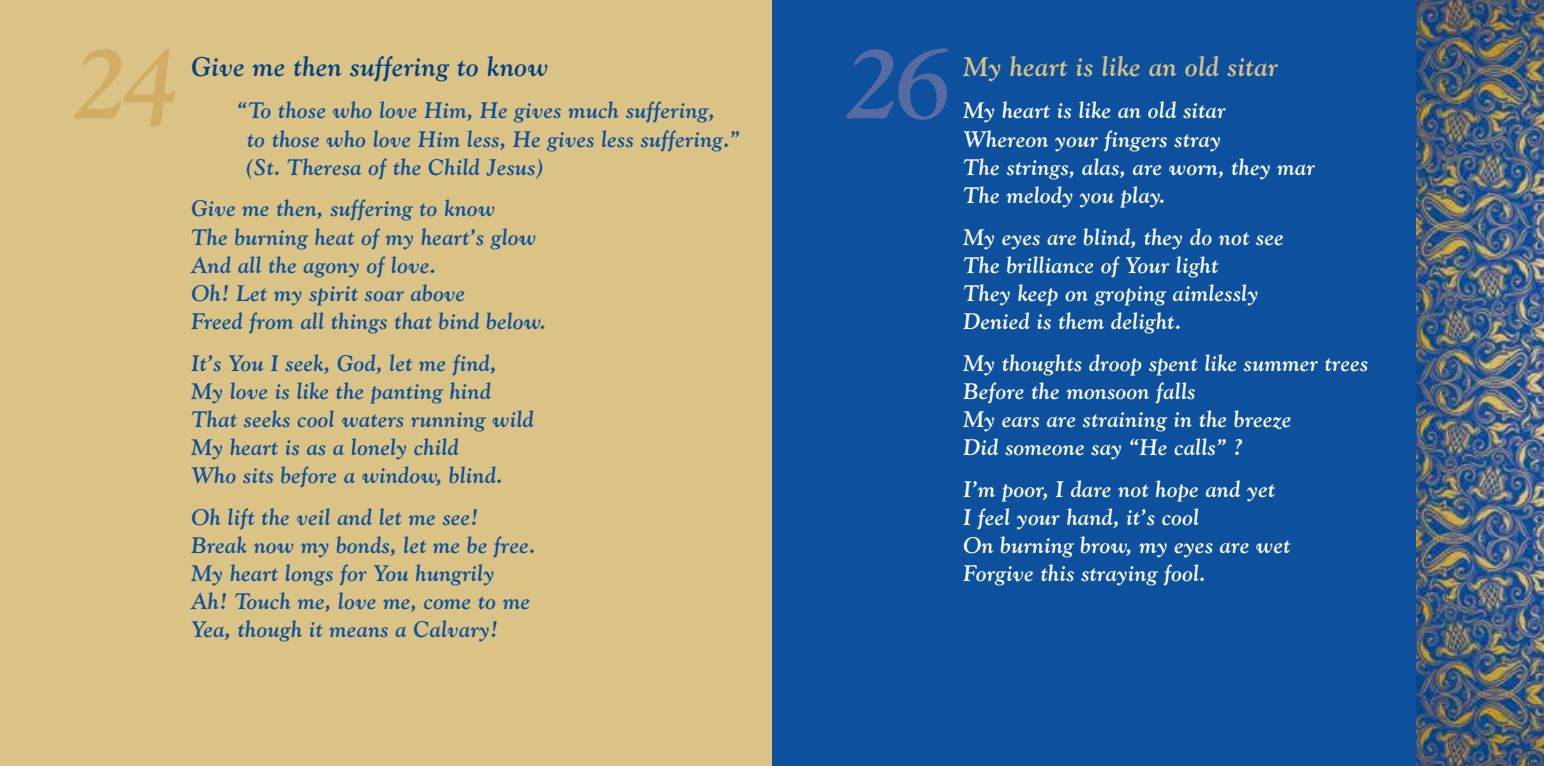
<style>
.page{position:relative;width:1544px;height:766px;background:#fff}
.page>*{position:absolute;margin:0;border:0;box-sizing:border-box;transform-origin:0 0}
.t1{font:italic 700 101.25px "Goudy Old Style BT";color:#d1ad65}
.t2{font:italic 700 101.25px "Goudy Old Style BT";color:#556ba1}
.t3{font:italic 700 27px "Goudy Old Style BT";letter-spacing:.02em;color:#004186}
.t4{font:italic 700 27px "Goudy Old Style BT";letter-spacing:.02em;color:#dac385}
.t5{font:italic 700 22.5px/28.1px "Goudy Old Style BT";letter-spacing:.02em;color:#0c509e}
.t6{font:italic 700 22.5px/28.1px "Goudy Old Style BT";letter-spacing:.02em;color:#fff}
</style>
<div class="page">
<div style="left:740px;top:0;width:803px;height:765px;background:#0c509e"></div>
<div style="left:0;top:0;width:772px;height:765px;background:#dac385"></div>
<img style="left:1416px;top:0;width:127px;height:765px">
<h1 class="t2" style="left:846px;top:21px;width:106px">26</h1>
<h1 class="t1" style="left:74px;top:21px;width:106px">24</h1>
<p class="t4" style="left:963px;top:50px;width:316px">My heart is like an old sitar</p>
<p class="t3" style="left:191px;top:50px;width:358px">Give me then suffering to know</p>
<p class="t5" style="left:245px;top:96px;width:496px;text-indent:-8px">“To those who love Him, He gives much suffering,<br>to those who love Him less, He gives less suffering.” (St. Theresa of the Child Jesus)</p>
<p class="t5" style="left:191px;top:194px;width:356px">Give me then, suffering to know<br>The burning heat of my heart’s glow<br>And all the agony of love.<br>Oh! Let my spirit soar above<br>Freed from all things that bind below.</p>
<p class="t5" style="left:191px;top:348px;width:344px">It’s You I seek, God, let me find,<br>My love is like the panting hind<br>That seeks cool waters running wild<br>My heart is as a lonely child<br>Who sits before a window, blind.</p>
<p class="t5" style="left:191px;top:502px;width:345px">Oh lift the veil and let me see!<br>Break now my bonds, let me be free.<br>My heart longs for You hungrily<br>Ah! Touch me, love me, come to me<br>Yea, though it means a Calvary!</p>
<p class="t6" style="left:963px;top:96px;width:353px">My heart is like an old sitar<br>Whereon your fingers stray<br>The strings, alas, are worn, they mar<br>The melody you play.</p>
<p class="t6" style="left:963px;top:222px;width:322px">My eyes are blind, they do not see<br>The brilliance of Your light<br>They keep on groping aimlessly<br>Denied is them delight.</p>
<p class="t6" style="left:963px;top:348px;width:406px">My thoughts droop spent like summer trees<br>Before the monsoon falls<br>My ears are straining in the breeze<br>Did someone say “He calls” ?</p>
<p class="t6" style="left:963px;top:474px;width:328px">I’m poor, I dare not hope and yet<br>I feel your hand, it’s cool<br>On burning brow, my eyes are wet<br>Forgive this straying fool.</p>
</div>
